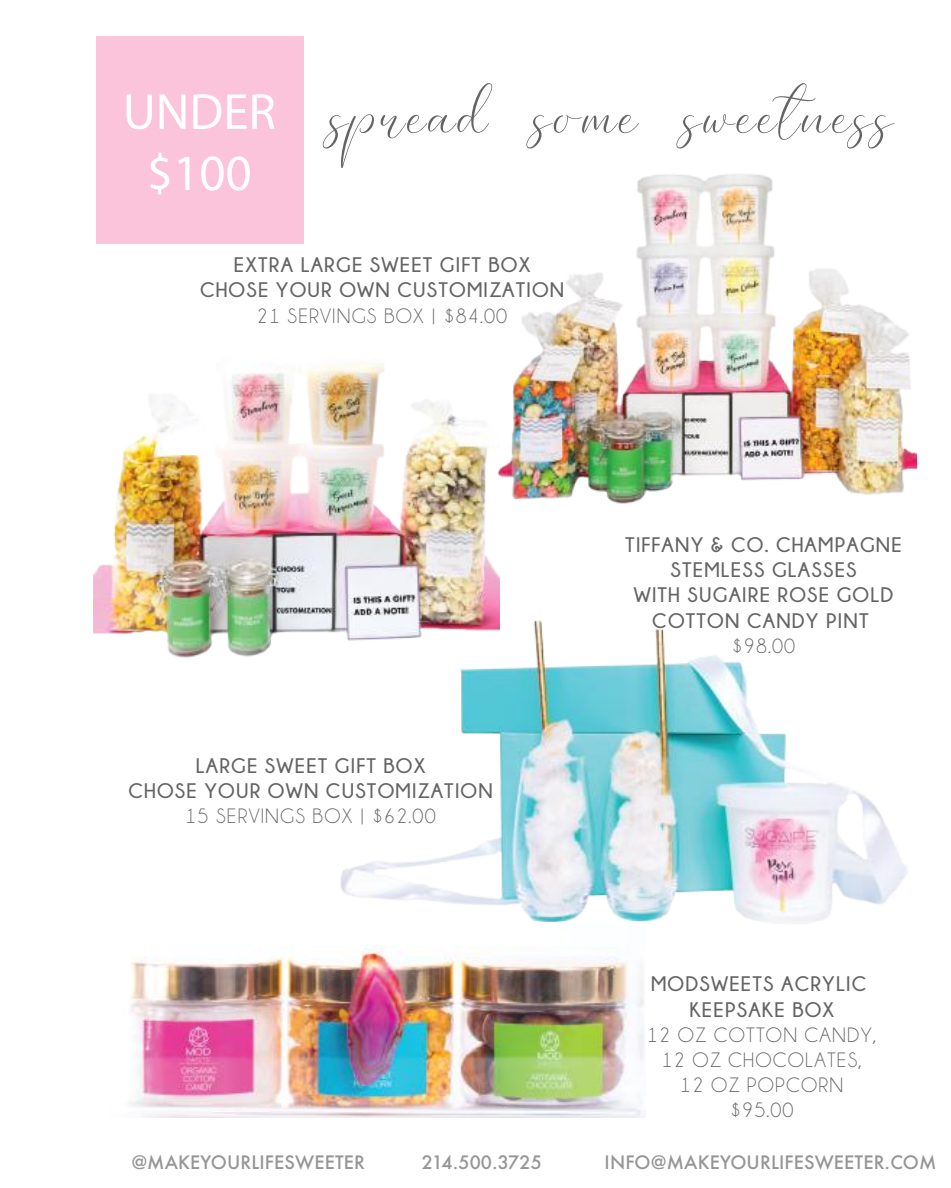
<style>
.page{position:relative;width:951px;height:1188px;background:#fff}
.page>*{position:absolute;margin:0;border:0;box-sizing:border-box;transform-origin:0 0}
.t1{font:78px "Elegant DEMO";letter-spacing:.025em;color:#656365}
.t2{font:500 51px "Futura BT";color:#fff}
.t3{font:700 21px/25.2px "Champagne&Limousines";letter-spacing:.055em;color:#656365;text-align:center}
.t4{font:21px/25.2px "Champagne&Limousines";letter-spacing:.055em;color:#656365;text-align:center}
.t5{font:500 18px "Futura";letter-spacing:.005em;color:#969698}
</style>
<div class="page">
<div style="left:96px;top:36px;width:208px;height:207px;background:#fbc4db"></div>
<img style="left:499px;top:174px;width:417px;height:330px">
<img style="left:94px;top:362px;width:405px;height:296px">
<img style="left:331px;top:611px;width:576px;height:312px">
<img style="left:130px;top:946px;width:515px;height:171px">
<h1 class="t1" style="left:123px;top:71px;width:772px"><sup>UNDER</sup> spread some sweetness</h1>
<h2 class="t2" style="left:147px;top:141px;width:106px">$100</h2>
<p class="t3" style="left:200px;top:252px;width:365px">EXTRA LARGE SWEET GIFT BOX<br>CHOSE YOUR OWN CUSTOMIZATION</p>
<p class="t4" style="left:257px;top:303px;width:252px">21 SERVINGS BOX | $84.00</p>
<p class="t3" style="left:128px;top:752px;width:365px">LARGE SWEET GIFT BOX<br>CHOSE YOUR OWN CUSTOMIZATION</p>
<p class="t4" style="left:185px;top:803px;width:252px">15 SERVINGS BOX | $62.00</p>
<p class="t3" style="left:625px;top:532px;width:278px">TIFFANY &amp; CO. CHAMPAGNE<br>STEMLESS GLASSES<br>WITH SUGAIRE ROSE GOLD<br>COTTON CANDY PINT</p>
<p class="t4" style="left:731px;top:633px;width:65px">$98.00</p>
<p class="t3" style="left:651px;top:971px;width:216px">MODSWEETS ACRYLIC<br>KEEPSAKE BOX</p>
<p class="t4" style="left:647px;top:1022px;width:231px">12 OZ COTTON CANDY,<br>12 OZ CHOCOLATES,<br>12 OZ POPCORN $95.00</p>
<p class="t5" style="left:131px;top:1150px;width:235px">@MAKEYOURLIFESWEETER</p>
<p class="t5" style="left:422px;top:1150px;width:121px">214.500.3725</p>
<p class="t5" style="left:604px;top:1150px;width:333px">INFO@MAKEYOURLIFESWEETER.COM</p>
</div>
